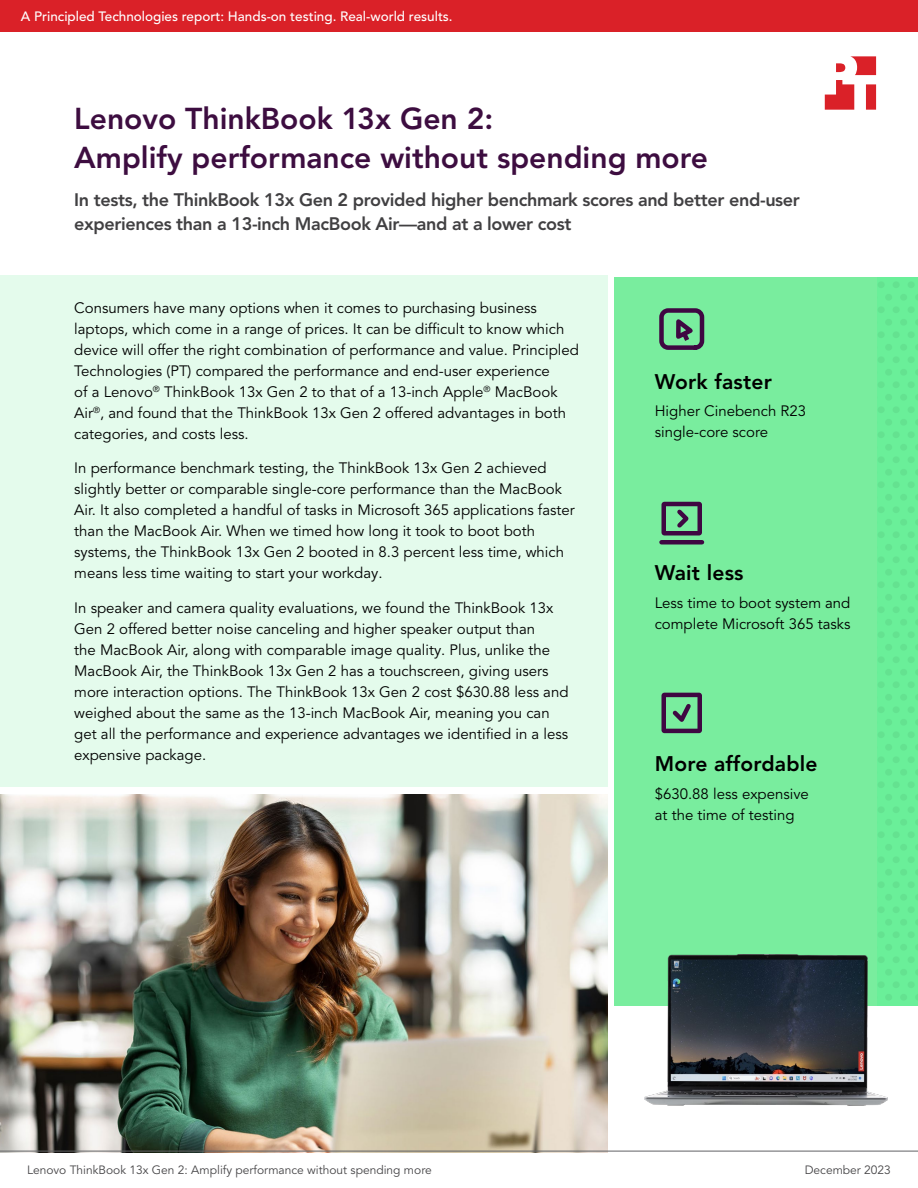
<style>
.page{position:relative;width:918px;height:1188px;background:#fff}
.page>*{position:absolute;margin:0;border:0;box-sizing:border-box;transform-origin:0 0}
.t1{font:800 30px/39px "Avenir LT Pro";color:#3d0d40}
.t2{font:800 21px "Avenir LT Pro";letter-spacing:.01em;color:#000}
.t3{font:800 18px/24px "Avenir LT Pro";letter-spacing:-.02em;color:#414042}
.t4{font:15px/21px "Avenir LT Pro";color:#000}
.t5{font:500 13.5px "Avenir LT Pro";color:#fff}
.t6{font:12px "Avenir LT Pro";color:#464547}
</style>
<div class="page">
<div style="left:614px;top:277px;width:304px;height:729px;background:#79ed9e"></div>
<div style="left:659px;top:308px;width:45px;height:42px;border:4px solid #3f0742;border-radius:7px"></div>
<svg style="left:674px;top:312px;width:23px;height:34px"></svg>
<hr style="left:662px;top:540px;width:40px;height:4px;background:#3f0742">
<svg style="left:662px;top:502px;width:40px;height:34px"></svg>
<svg style="left:662px;top:693px;width:40px;height:40px"></svg>
<div style="left:878px;top:277px;width:40px;height:729px;background:linear-gradient(to right,#69ec97,#69ec97)"></div>
<img style="left:0;top:794px;width:608px;height:357px">
<div style="left:0;top:275px;width:608px;height:512px;background:#e4fbec"></div>
<img style="left:645px;top:955px;width:243px;height:150px">
<hr style="left:0;top:1151px;width:918px;height:1px;background:#616264">
<div style="left:0;top:0;width:918px;height:32px;background:#da2128"></div>
<svg style="left:825px;top:56px;width:51px;height:54px"></svg>
<p class="t5" style="left:21px;top:9px;width:433px">A Principled Technologies report: Hands-on testing. Real-world results.</p>
<h1 class="t1" style="left:74px;top:100px;width:635px">Lenovo ThinkBook 13x Gen 2:<br>Amplify performance without spending more</h1>
<p class="t3" style="left:74px;top:188px;width:727px">In tests, the ThinkBook 13x Gen 2 provided higher benchmark scores and better end-user experiences than a 13-inch MacBook Air—and at a lower cost</p>
<p class="t4" style="left:74px;top:297px;width:506px">Consumers have many options when it comes to purchasing business laptops, which come in a range of prices. It can be difficult to know which device will offer the right combination of performance and value. Principled Technologies (PT) compared the performance and end-user experience<br>of a Lenovo<sup>®</sup> ThinkBook 13x Gen 2 to that of a 13-inch Apple<sup>®</sup> MacBook Air<sup>®</sup>, and found that the ThinkBook 13x Gen 2 offered advantages in both categories, and costs less.</p>
<p class="t4" style="left:74px;top:458px;width:502px">In performance benchmark testing, the ThinkBook 13x Gen 2 achieved slightly better or comparable single-core performance than the MacBook Air. It also completed a handful of tasks in Microsoft 365 applications faster than the MacBook Air. When we timed how long it took to boot both systems, the ThinkBook 13x Gen 2 booted in 8.3 percent less time, which means less time waiting to start your workday.</p>
<p class="t4" style="left:74px;top:597px;width:496px">In speaker and camera quality evaluations, we found the ThinkBook 13x Gen 2 offered better noise canceling and higher speaker output than<br>the MacBook Air, along with comparable image quality. Plus, unlike the MacBook Air, the ThinkBook 13x Gen 2 has a touchscreen, giving users more interaction options. The ThinkBook 13x Gen 2 cost $630.88 less and weighed about the same as the 13-inch MacBook Air, meaning you can get all the performance and experience advantages we identified in a less expensive package.</p>
<h2 class="t2" style="left:655px;top:369px;width:119px">Work faster</h2>
<p class="t4" style="left:655px;top:401px;width:153px">Higher Cinebench R23 single-core score</p>
<h2 class="t2" style="left:655px;top:560px;width:90px">Wait less</h2>
<p class="t4" style="left:655px;top:592px;width:197px">Less time to boot system and complete Microsoft 365 tasks</p>
<h2 class="t2" style="left:655px;top:751px;width:164px">More affordable</h2>
<p class="t4" style="left:655px;top:783px;width:156px">$630.88 less expensive at the time of testing</p>
<p class="t6" style="left:27px;top:1163px;width:406px">Lenovo ThinkBook 13x Gen 2: Amplify performance without spending more</p>
<p class="t6" style="left:805px;top:1163px;width:88px">December 2023</p>
</div>
